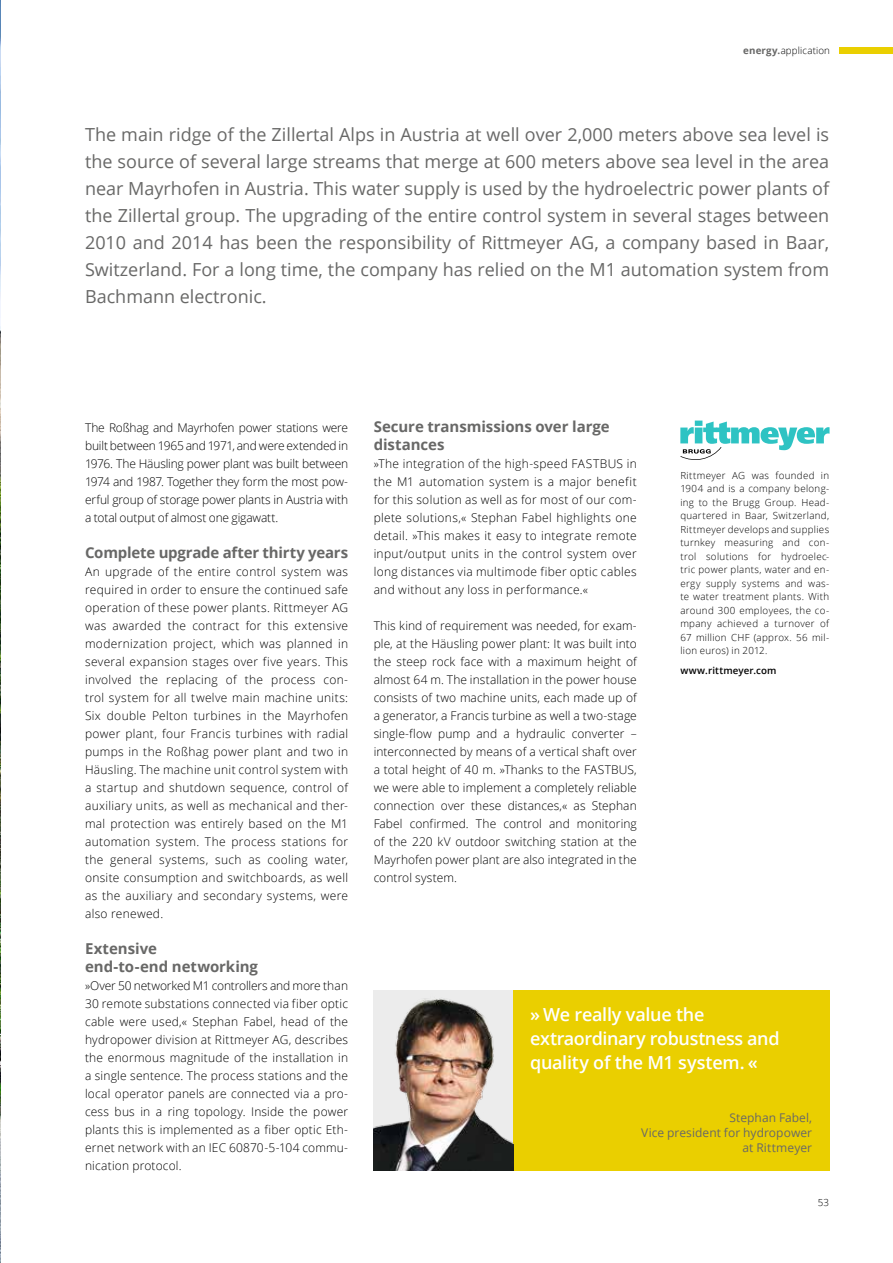
<style>
.page{position:relative;width:893px;height:1263px;background:#fff}
.page>*{position:absolute;margin:0;border:0;box-sizing:border-box;transform-origin:0 0}
.t1{font:18px/27px "Open Sans";color:#686867;text-align:justify}
.t2{font:600 18px/24px "Open Sans";letter-spacing:-.015em;color:#fff}
.t3{font:700 15px/18px "Open Sans";letter-spacing:-.005em;color:#686867}
.t4{font:300 12px/18px "Open Sans";letter-spacing:.015em;color:#000;text-align:justify}
.t5{font:12px/15px "Open Sans";letter-spacing:.005em;color:#686867;text-align:right}
.t6{font:300 9.75px/13.5px "Open Sans";letter-spacing:.03em;color:#000;text-align:justify}
.t7{font:600 9.75px "Open Sans";letter-spacing:.015em;color:#000}
.s1{font-weight:700;color:#686867}
</style>
<div class="page">
<img style="left:0;top:0;width:1px;height:1263px">
<svg style="left:680px;top:421px;width:149px;height:39px"></svg>
<div style="left:513px;top:990px;width:316px;height:180px;background:#eacf00"></div>
<img style="left:374px;top:990px;width:139px;height:180px">
<div style="left:840px;top:47px;width:53px;height:7px;background:#eacf00"></div>
<p class="t6" style="left:743px;top:43px;width:88px"><span class="s1">energy.</span>application</p>
<p class="t1" style="left:85px;top:121px;width:746px">The main ridge of the Zillertal Alps in Austria at well over 2,000 meters above sea level is the source of several large streams that merge at 600 meters above sea level in the area near Mayrhofen in Austria. This water supply is used by the hydroelectric power plants of the Zillertal group. The upgrading of the entire control system in several stages between 2010 and 2014 has been the responsibility of Rittmeyer AG, a company based in Baar, Switzerland. For a long time, the company has relied on the M1 automation system from Bachmann electronic.</p>
<p class="t4" style="left:85px;top:418px;width:265px">The Roßhag and Mayrhofen power stations were built between 1965 and 1971, and were extended in 1976. The Häusling power plant was built between 1974 and 1987. Together they form the most pow&shy;erful group of storage power plants in Austria with a total output of almost one gigawatt.</p>
<p class="t3" style="left:85px;top:543px;width:265px">Complete upgrade after thirty years</p>
<p class="t4" style="left:85px;top:562px;width:265px">An upgrade of the entire control system was required in order to ensure the continued safe operation of these power plants. Rittmeyer AG was awarded the contract for this extensive modernization project, which was planned in several expansion stages over five years. This involved the replacing of the process con&shy;trol system for all twelve main machine units:<br>Six double Pelton turbines in the Mayrhofen power plant, four Francis turbines with radial pumps in the Roßhag power plant and two in Häusling. The machine unit control system with a startup and shutdown sequence, control of auxiliary units, as well as mechanical and ther&shy;mal protection was entirely based on the M1 automation system. The process stations for the general systems, such as cooling water, onsite consumption and switchboards, as well as the auxiliary and secondary systems, were also renewed.</p>
<p class="t3" style="left:85px;top:939px;width:175px">Extensive<br>end-to-end networking</p>
<p class="t4" style="left:85px;top:976px;width:265px">»Over 50 networked M1 controllers and more than 30 remote substations connected via fiber optic cable were used,« Stephan Fabel, head of the hydropower division at Rittmeyer AG, describes the enormous magnitude of the installation in a single sentence. The process stations and the local operator panels are connected via a pro&shy;cess bus in a ring topology. Inside the power plants this is implemented as a fiber optic Eth&shy;ernet network with an IEC 60870-5-104 commu&shy;nication protocol.</p>
<p class="t3" style="left:374px;top:417px;width:238px">Secure transmissions over large distances</p>
<p class="t4" style="left:374px;top:454px;width:265px">»The integration of the high-speed FASTBUS in the M1 automation system is a major benefit for this solution as well as for most of our com&shy;plete solutions,« Stephan Fabel highlights one detail. »This makes it easy to integrate remote input/output units in the control system over long distances via multimode fiber optic cables and without any loss in performance.«</p>
<p class="t4" style="left:374px;top:616px;width:265px">This kind of requirement was needed, for exam&shy;ple, at the Häusling power plant: It was built into the steep rock face with a maximum height of almost 64 m. The installation in the power house consists of two machine units, each made up of a generator, a Francis turbine as well a two-stage single-flow pump and a hydraulic converter – interconnected by means of a vertical shaft over a total height of 40 m. »Thanks to the FASTBUS, we were able to implement a completely reliable connection over these distances,« as Stephan Fabel confirmed. The control and monitoring of the 220 kV outdoor switching station at the Mayrhofen power plant are also integrated in the control system.</p>
<p class="t6" style="left:680px;top:468px;width:150px">Rittmeyer AG was founded in 1904 and is a company belong&shy;ing to the Brugg Group. Head&shy;quartered in Baar, Switzerland, Rittmeyer develops and supplies turnkey measuring and con&shy;trol solutions for hydroelec&shy;tric power plants, water and en&shy;ergy supply systems and was&shy;te water treatment plants. With around 300 employees, the co&shy;mpany achieved a turnover of 67 million CHF (approx. 56 mil&shy;lion euros) in 2012.</p>
<p class="t7" style="left:680px;top:664px;width:98px">www.rittmeyer.com</p>
<h1 class="t2" style="left:530px;top:1002px;width:251px">» We really value the extraordinary robustness and quality of the M1 system. «</h1>
<p class="t5" style="left:641px;top:1110px;width:172px">Stephan Fabel,<br>Vice president for hydropower at Rittmeyer</p>
<p class="t6" style="left:818px;top:1195px;width:13px">53</p>
</div>
